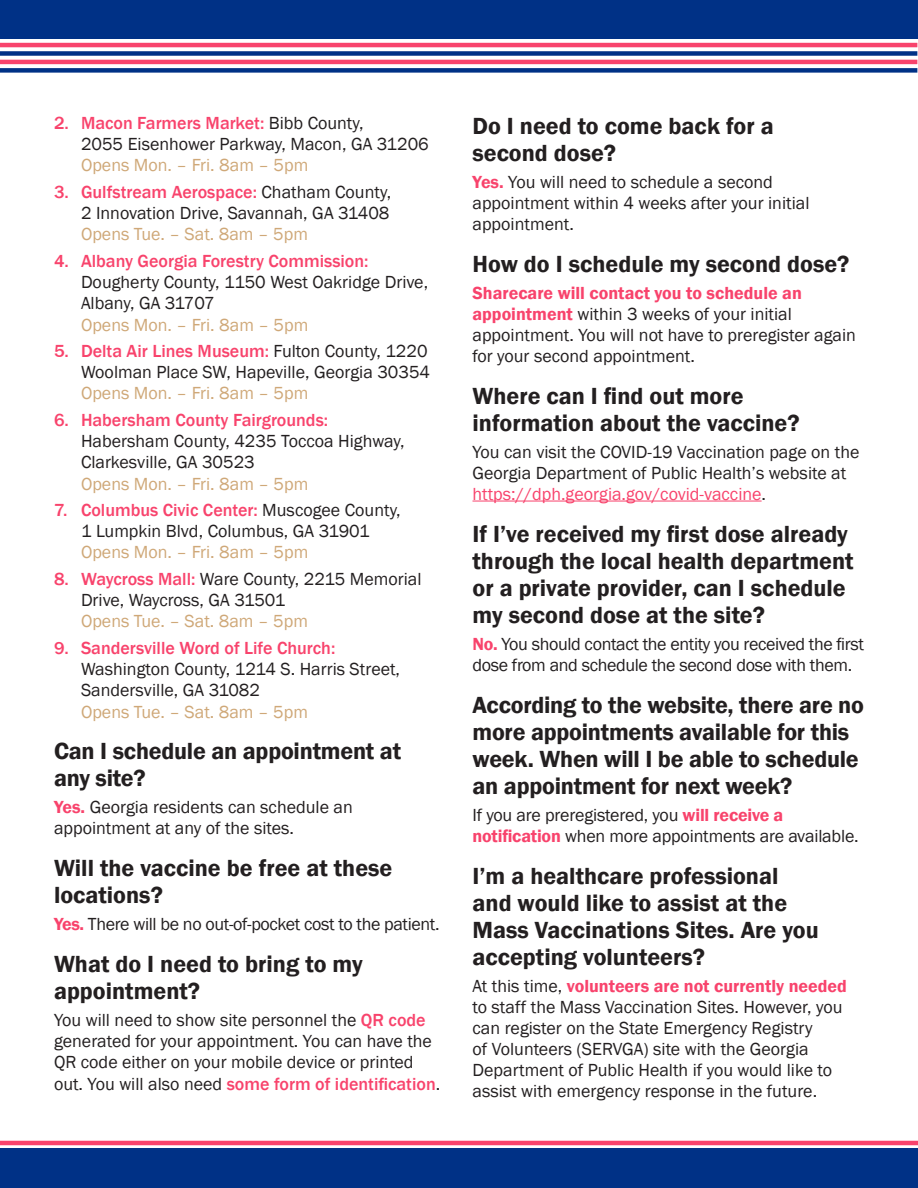
<style>
.page{position:relative;width:918px;height:1188px;background:#fff}
.page>*{position:absolute;margin:0;border:0;box-sizing:border-box;transform-origin:0 0}
.Heading_1{font:600 24px/27px "Franklin Gothic";color:#231f20}
.Body_Text{font:18px/21px "Franklin Gothic";color:#231f20}
.Body_Text-2{font:18px/21px "Franklin Gothic";letter-spacing:-.02em;color:#231f20}
.s1{font-weight:500;color:#f8436c}
.s2{color:#cfa878}
.s3{font-weight:600;color:#f8436c}
.s4{color:#f8436c}
</style>
<div class="page">
<div style="left:0;top:1148px;width:918px;height:40px;background:#003186"></div>
<hr style="left:0;top:1141px;width:918px;height:4px;background:#f8436c">
<hr style="left:472px;top:501px;width:290px;height:1px;background:#f8436c">
<div style="left:0;top:51px;width:917px;height:5px;background:#003186"></div>
<div style="left:0;top:68px;width:917px;height:5px;background:#003186"></div>
<hr style="left:0;top:60px;width:917px;height:4px;background:#f8436c">
<div style="left:0;top:0;width:917px;height:39px;background:#003186"></div>
<hr style="left:0;top:43px;width:917px;height:4px;background:#f8436c">
<p class="Body_Text" style="left:81px;top:113px;width:349px;text-indent:-27px"><span class="s1">2. Macon Farmers Market:</span> Bibb County,<br>2055 Eisenhower Parkway, Macon, GA 31206<br><span class="s2">Opens Mon. – Fri. 8am – 5pm</span></p>
<p class="Body_Text" style="left:81px;top:182px;width:312px;text-align:justify;text-indent:-27px"><span class="s1">3. Gulfstream Aerospace:</span> Chatham County, 2 Innovation Drive, Savannah, GA 31408<br><span class="s2">Opens Tue. – Sat. 8am – 5pm</span></p>
<p class="Body_Text" style="left:81px;top:251px;width:349px;text-indent:-27px"><span class="s1">4. Albany Georgia Forestry Commission:<br></span>Dougherty County, 1150 West Oakridge Drive,<br>Albany, GA 31707<br><span class="s2">Opens Mon. – Fri. 8am – 5pm</span></p>
<p class="Body_Text" style="left:81px;top:341px;width:351px;text-indent:-27px"><span class="s1">5. Delta Air Lines Museum:</span> Fulton County, 1220<br>Woolman Place SW, Hapeville, Georgia 30354<br><span class="s2">Opens Mon. – Fri. 8am – 5pm</span></p>
<p class="Body_Text" style="left:81px;top:410px;width:325px;text-indent:-27px"><span class="s1">6. Habersham County Fairgrounds:<br></span>Habersham County, 4235 Toccoa Highway,<br>Clarkesville, GA 30523<br><span class="s2">Opens Mon. – Fri. 8am – 5pm</span></p>
<p class="Body_Text" style="left:81px;top:500px;width:321px;text-indent:-27px"><span class="s1">7. Columbus Civic Center:</span> Muscogee County,<br>1 Lumpkin Blvd, Columbus, GA 31901<br><span class="s2">Opens Mon. – Fri. 8am – 5pm</span></p>
<p class="Body_Text" style="left:81px;top:569px;width:342px;text-indent:-27px"><span class="s1">8. Waycross Mall:</span> Ware County, 2215 Memorial<br>Drive, Waycross, GA 31501<br><span class="s2">Opens Tue. – Sat. 8am – 5pm</span></p>
<p class="Body_Text" style="left:81px;top:638px;width:321px;text-indent:-27px"><span class="s1">9. Sandersville Word of Life Church:<br></span>Washington County, 1214 S. Harris Street,<br>Sandersville, GA 31082<br><span class="s2">Opens Tue. – Sat. 8am – 5pm</span></p>
<p class="Heading_1" style="left:54px;top:738px;width:349px">Can I schedule an appointment at any site?</p>
<p class="Body_Text" style="left:54px;top:797px;width:300px"><span class="s3">Yes.</span> Georgia residents can schedule an appointment at any of the sites.</p>
<p class="Heading_1" style="left:54px;top:855px;width:340px">Will the vaccine be free at these locations?</p>
<p class="Body_Text-2" style="left:54px;top:914px;width:387px"><span class="s3">Yes.</span> There will be no out-of-pocket cost to the patient.</p>
<p class="Heading_1" style="left:54px;top:951px;width:310px">What do I need to bring to my appointment?</p>
<p class="Body_Text" style="left:54px;top:1010px;width:388px">You will need to show site personnel the <span class="s1">QR code </span>generated for your appointment. You can have the QR code either on your mobile device or printed out. You will also need <span class="s1">some form of identification</span>.</p>
<p class="Heading_1" style="left:472px;top:112px;width:303px">Do I need to come back for a second dose?</p>
<p class="Body_Text" style="left:472px;top:172px;width:339px"><span class="s3">Yes.</span> You will need to schedule a second appointment within 4 weeks after your initial appointment.</p>
<p class="Heading_1" style="left:472px;top:250px;width:378px">How do I schedule my second dose?</p>
<p class="Body_Text" style="left:472px;top:283px;width:385px"><span class="s3">Sharecare will contact you to schedule an appointment</span> within 3 weeks of your initial appointment. You will not have to preregister again for your second appointment.</p>
<p class="Heading_1" style="left:472px;top:382px;width:329px">Where can I find out more information about the vaccine?</p>
<p class="Body_Text" style="left:472px;top:442px;width:388px">You can visit the COVID-19 Vaccination page on the<br>Georgia Department of Public Health’s website at <span class="s4">https://dph.georgia.gov/covid-vaccine</span>.</p>
<p class="Heading_1" style="left:472px;top:520px;width:383px">If I’ve received my first dose already through the local health department or a private provider, can I schedule my second dose at the site?</p>
<p class="Body_Text-2" style="left:472px;top:634px;width:393px"><span class="s3">No.</span> You should contact the entity you received the first dose from and schedule the second dose with them.</p>
<p class="Heading_1" style="left:472px;top:691px;width:393px">According to the website, there are no more appointments available for this week. When will I be able to schedule an appointment for next week?</p>
<p class="Body_Text" style="left:472px;top:805px;width:388px">If you are preregistered, you <span class="s3">will receive a notification</span> when more appointments are available.</p>
<p class="Heading_1" style="left:472px;top:862px;width:348px">I’m a healthcare professional and would like to assist at the<br>Mass Vaccinations Sites. Are you accepting volunteers?</p>
<p class="Body_Text" style="left:472px;top:976px;width:376px">At this time, <span class="s3">volunteers are not currently needed </span>to staff the Mass Vaccination Sites. However, you can register on the State Emergency Registry<br>of Volunteers (SERVGA) site with the Georgia Department of Public Health if you would like to assist with emergency response in the future.</p>
</div>
